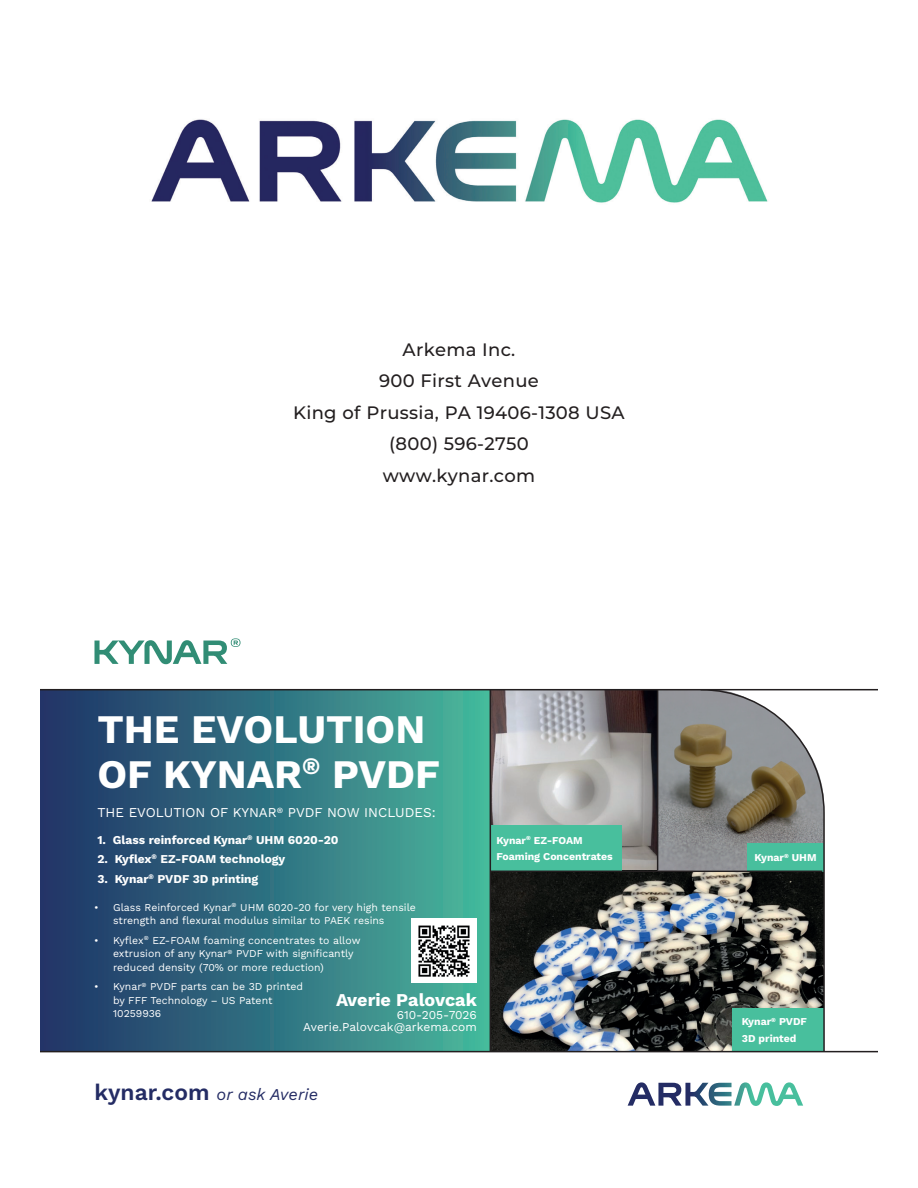
<style>
.page{position:relative;width:918px;height:1188px;background:#fff}
.page>*{position:absolute;margin:0;border:0;box-sizing:border-box;transform-origin:0 0}
.t1{font:700 40.5px/45px "Work Sans";color:#fff}
.byline{font:500 18px "Montserrat";letter-spacing:.015em;color:#231f20}
.t2{font:700 18px "Work Sans";color:#fff}
.t3{font:italic 16.5px "Work Sans";color:#242c64}
.t4{font:13.5px "Work Sans";color:#fff}
.t5{font:700 12px "Work Sans";color:#fff}
.t6{font:12px/12px "Work Sans";color:#fff;text-align:right}
.t7{font:10.5px/13.5px "Work Sans";color:#fff}
.t8{font:700 10.5px/16.5px "Work Sans";color:#fff}
.s1{font-weight:600;font-style:normal;font-size:22.8px}
</style>
<div class="page">
<img style="left:491px;top:690px;width:166px;height:180px">
<img style="left:491px;top:870px;width:208px;height:181px">
<svg style="left:658px;top:690px;width:41px;height:181px;background:#868582"></svg>
<div style="left:491px;top:825px;width:131px;height:45px;background:#48bf9d"></div>
<hr style="left:657px;top:689px;width:1px;height:181px;background:#231f20">
<svg style="left:699px;top:690px;width:127px;height:361px;background:#768479"></svg>
<hr style="left:490px;top:871px;width:332px;height:1px;background:#231f20">
<div style="left:40px;top:608px;width:451px;height:527px;background:linear-gradient(to right,#1e3066,#48b79c)"></div>
<div style="left:40px;top:1051px;width:838px;height:84px;background:#fff"></div>
<div style="left:40px;top:608px;width:838px;height:81px;background:#fff"></div>
<img style="left:412px;top:919px;width:65px;height:63px">
<svg style="left:628px;top:1082px;width:175px;height:24px"></svg>
<hr style="left:40px;top:1051px;width:838px;height:1px;background:#231f20">
<hr style="left:40px;top:689px;width:838px;height:1px;background:#231f20">
<svg style="left:94px;top:638px;width:147px;height:26px"></svg>
<hr style="left:490px;top:689px;width:1px;height:362px;background:#231f20">
<img style="left:151px;top:119px;width:617px;height:84px">
<p class="byline" style="left:403px;top:337px;width:114px">Arkema Inc.</p>
<p class="byline" style="left:379px;top:368px;width:161px">900 First Avenue</p>
<p class="byline" style="left:293px;top:400px;width:333px">King of Prussia, PA 19406-1308 USA</p>
<p class="byline" style="left:389px;top:431px;width:141px">(800) 596-2750</p>
<p class="byline" style="left:383px;top:463px;width:154px">www.kynar.com</p>
<p class="t1" style="left:97px;top:705px;width:344px">THE EVOLUTION<br>OF KYNAR<sup>®</sup> PVDF</p>
<p class="t4" style="left:97px;top:802px;width:340px">THE EVOLUTION OF KYNAR<sup>®</sup> PVDF NOW INCLUDES:</p>
<p class="t5" style="left:97px;top:830px;width:243px">1. Glass reinforced Kynar<sup>®</sup> UHM 6020-20</p>
<p class="t5" style="left:97px;top:850px;width:189px">2. Kyflex<sup>®</sup> EZ-FOAM technology</p>
<p class="t5" style="left:97px;top:869px;width:162px">3. Kynar<sup>®</sup> PVDF 3D printing</p>
<p class="t7" style="left:113px;top:900px;width:304px;text-indent:-19px">• Glass Reinforced Kynar<sup>®</sup> UHM 6020-20 for very high tensile strength and flexural modulus similar to PAEK resins</p>
<p class="t7" style="left:113px;top:933px;width:249px;text-indent:-19px">• Kyflex<sup>®</sup> EZ-FOAM foaming concentrates to allow extrusion of any Kynar<sup>®</sup> PVDF with significantly reduced density (70% or more reduction)</p>
<p class="t7" style="left:113px;top:979px;width:192px;text-indent:-19px">• Kynar<sup>®</sup> PVDF parts can be 3D printed by FFF Technology – US Patent<br>10259936</p>
<p class="t2" style="left:336px;top:986px;width:142px">Averie Palovcak</p>
<p class="t8" style="left:497px;top:832px;width:118px">Kynar<sup>®</sup> EZ-FOAM<br>Foaming Concentrates</p>
<p class="t8" style="left:755px;top:849px;width:64px">Kynar<sup>®</sup> UHM</p>
<p class="t6" style="left:303px;top:1009px;width:175px">610-205-7026<br>Averie.Palovcak@arkema.com</p>
<p class="t8" style="left:742px;top:1013px;width:67px">Kynar<sup>®</sup> PVDF<br>3D printed</p>
<p class="t3" style="left:94px;top:1082px;width:225px"><span class="s1">kynar.com</span> or ask Averie</p>
</div>
